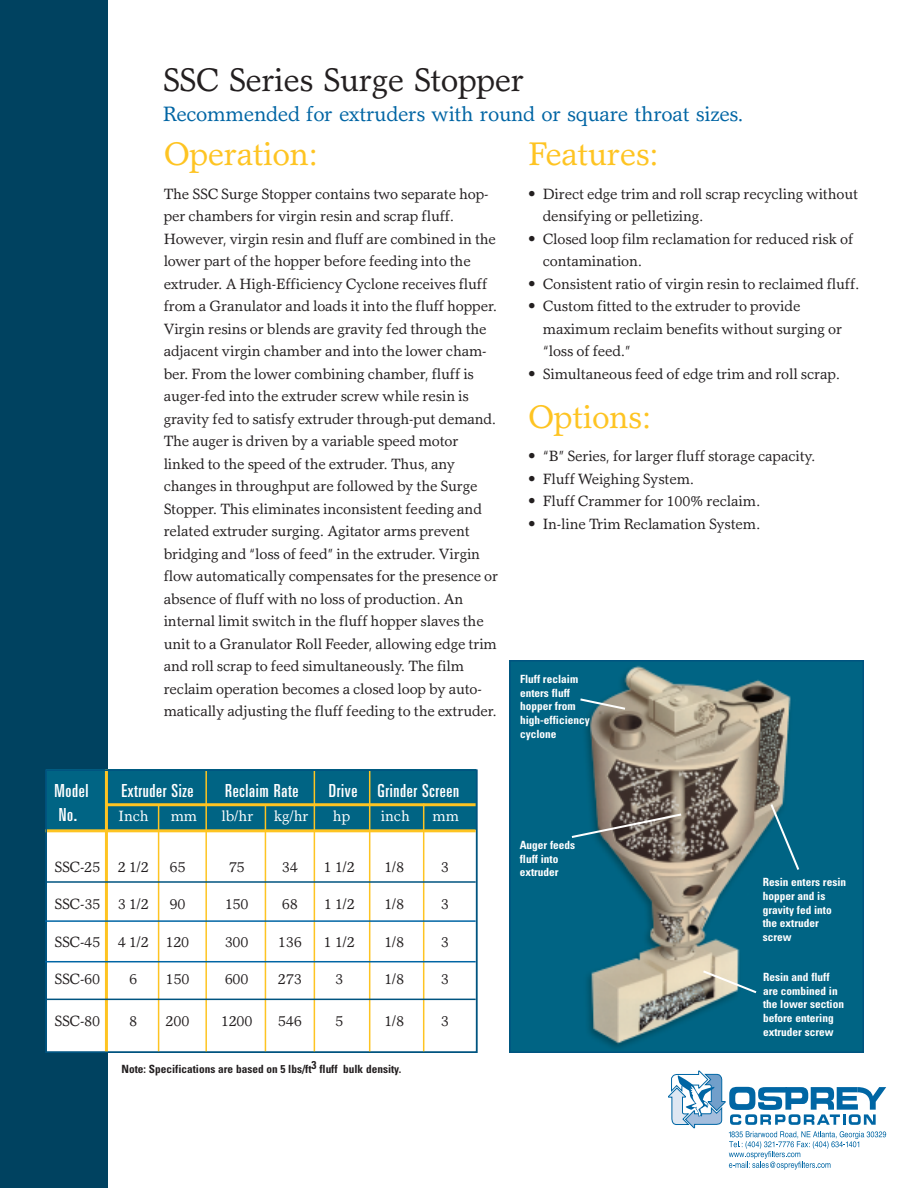
<style>
.page{position:relative;width:918px;height:1188px;background:#fff}
.page>*{position:absolute;margin:0;border:0;box-sizing:border-box;transform-origin:0 0}
.t1{font:33px "Garth Graphic";letter-spacing:-.015em;color:#fec422}
.t2{font:33px "Garth Graphic";letter-spacing:-.015em;color:#231f20}
.t3{font:21px "Garth Graphic";letter-spacing:-.015em;color:#0065a4}
.t4{font:ultra-condensed 18px "Univers";letter-spacing:.035em;color:#fff}
.t5{font:15px/22.5px "Garth Graphic";letter-spacing:-.01em;color:#231f20}
.t6{font:15px "Garth Graphic";letter-spacing:-.01em;color:#fff}
.t7{font:700 condensed 11.25px/13.6px "Univers";color:#fff}
.t8{font:700 condensed 11.25px "Univers";color:#231f20}
.s1{font-family:"Univers";font-stretch:ultra-condensed;font-size:18px}
</style>
<div class="page">
<div style="left:0;top:0;width:108px;height:1188px;background:#004260"></div>
<div style="left:46px;top:770px;width:431px;height:282px;background:#fff"></div>
<div style="left:46px;top:770px;width:430px;height:60px;background:#006484"></div>
<img style="left:512px;top:663px;width:349px;height:387px">
<div style="left:509px;top:660px;width:355px;height:393px;border:2px solid #005480"></div>
<svg style="left:578px;top:697px;width:49px;height:14px"></svg>
<svg style="left:769px;top:802px;width:32px;height:70px;background:#1b718c"></svg>
<svg style="left:570px;top:812px;width:114px;height:27px;background:#616f70"></svg>
<svg style="left:668px;top:1071px;width:218px;height:99px"></svg>
<svg style="left:701px;top:969px;width:58px;height:26px;background:#84a19f"></svg>
<hr style="left:205px;top:771px;width:2px;height:282px;background:#fec422">
<hr style="left:314px;top:771px;width:1px;height:281px;background:#fec422">
<hr style="left:369px;top:771px;width:1px;height:282px;background:#fec422">
<hr style="left:158px;top:805px;width:1px;height:247px;background:#fec422">
<hr style="left:265px;top:805px;width:1px;height:247px;background:#fec422">
<hr style="left:423px;top:804px;width:1px;height:248px;background:#fec422">
<hr style="left:45px;top:829px;width:431px;height:3px;background:#fec422">
<hr style="left:105px;top:803px;width:371px;height:3px;background:#fec422">
<hr style="left:105px;top:769px;width:3px;height:283px;background:#fec422">
<div style="left:45px;top:769px;width:432px;height:284px;border:2px solid #005480"></div>
<hr style="left:45px;top:881px;width:431px;height:2px;background:#005480">
<hr style="left:45px;top:920px;width:431px;height:2px;background:#0065a4">
<hr style="left:45px;top:961px;width:431px;height:1px;background:#0065a4">
<hr style="left:45px;top:999px;width:431px;height:1px;background:#005480">
<h1 class="t2" style="left:163px;top:67px;width:363px">SSC Series Surge Stopper</h1>
<h2 class="t3" style="left:163px;top:106px;width:582px">Recommended for extruders with round or square throat sizes.</h2>
<h1 class="t1" style="left:164px;top:142px;width:156px">Operation:</h1>
<p class="t5" style="left:164px;top:184px;width:336px">The SSC Surge Stopper contains two separate hop&shy;per chambers for virgin resin and scrap fluff.<br>However, virgin resin and fluff are combined in the lower part of the hopper before feeding into the extruder. A High-Efficiency Cyclone receives fluff from a Granulator and loads it into the fluff hopper.<br>Virgin resins or blends are gravity fed through the adjacent virgin chamber and into the lower cham&shy;ber. From the lower combining chamber, fluff is auger-fed into the extruder screw while resin is gravity fed to satisfy extruder through-put demand.<br>The auger is driven by a variable speed motor linked to the speed of the extruder. Thus, any changes in throughput are followed by the Surge Stopper. This eliminates inconsistent feeding and related extruder surging. Agitator arms prevent bridging and “loss of feed” in the extruder. Virgin flow automatically compensates for the presence or absence of fluff with no loss of production. An internal limit switch in the fluff hopper slaves the unit to a Granulator Roll Feeder, allowing edge trim and roll scrap to feed simultaneously. The film reclaim operation becomes a closed loop by auto&shy;matically adjusting the fluff feeding to the extruder.</p>
<p class="t4" style="left:54px;top:784px;width:36px">Model</p>
<p class="t4" style="left:121px;top:784px;width:74px">Extruder Size</p>
<p class="t4" style="left:225px;top:784px;width:75px">Reclaim Rate</p>
<p class="t4" style="left:329px;top:784px;width:132px">Drive Grinder Screen</p>
<p class="t6" style="left:59px;top:810px;width:91px"><span class="s1">No.</span> Inch</p>
<p class="t6" style="left:171px;top:810px;width:28px">mm</p>
<p class="t6" style="left:222px;top:810px;width:33px">lb/hr</p>
<p class="t6" style="left:274px;top:810px;width:36px">kg/hr</p>
<p class="t6" style="left:333px;top:810px;width:19px">hp</p>
<p class="t6" style="left:381px;top:810px;width:30px">inch</p>
<p class="t6" style="left:433px;top:810px;width:28px">mm</p>
<p class="t5" style="left:54px;top:857px;width:96px">SSC-25 2 1/2</p>
<p class="t5" style="left:169px;top:857px;width:17px">65</p>
<p class="t5" style="left:229px;top:857px;width:17px">75</p>
<p class="t5" style="left:282px;top:857px;width:17px">34</p>
<p class="t5" style="left:324px;top:857px;width:33px">1 1/2</p>
<p class="t5" style="left:384px;top:857px;width:22px">1/8</p>
<p class="t5" style="left:441px;top:857px;width:10px">3</p>
<p class="t5" style="left:54px;top:894px;width:96px">SSC-35 3 1/2</p>
<p class="t5" style="left:170px;top:894px;width:17px">90</p>
<p class="t5" style="left:225px;top:894px;width:25px">150</p>
<p class="t5" style="left:282px;top:894px;width:17px">68</p>
<p class="t5" style="left:324px;top:894px;width:33px">1 1/2</p>
<p class="t5" style="left:384px;top:894px;width:22px">1/8</p>
<p class="t5" style="left:441px;top:894px;width:10px">3</p>
<p class="t5" style="left:54px;top:932px;width:136px">SSC-45 4 1/2 120</p>
<p class="t5" style="left:225px;top:932px;width:25px">300</p>
<p class="t5" style="left:278px;top:932px;width:25px">136</p>
<p class="t5" style="left:324px;top:932px;width:33px">1 1/2</p>
<p class="t5" style="left:384px;top:932px;width:22px">1/8</p>
<p class="t5" style="left:441px;top:932px;width:10px">3</p>
<p class="t5" style="left:54px;top:969px;width:47px">SSC-60</p>
<p class="t5" style="left:129px;top:969px;width:10px">6</p>
<p class="t5" style="left:166px;top:969px;width:25px">150</p>
<p class="t5" style="left:225px;top:969px;width:25px">600</p>
<p class="t5" style="left:278px;top:969px;width:25px">273</p>
<p class="t5" style="left:335px;top:969px;width:10px">3</p>
<p class="t5" style="left:384px;top:969px;width:22px">1/8</p>
<p class="t5" style="left:441px;top:969px;width:10px">3</p>
<p class="t5" style="left:54px;top:1011px;width:47px">SSC-80</p>
<p class="t5" style="left:129px;top:1011px;width:10px">8</p>
<p class="t5" style="left:166px;top:1011px;width:25px">200</p>
<p class="t5" style="left:221px;top:1011px;width:33px">1200</p>
<p class="t5" style="left:278px;top:1011px;width:25px">546</p>
<p class="t5" style="left:335px;top:1011px;width:10px">5</p>
<p class="t5" style="left:384px;top:1011px;width:22px">1/8</p>
<p class="t5" style="left:441px;top:1011px;width:10px">3</p>
<p class="t8" style="left:121px;top:1064px;width:281px">Note: Specifications are based on 5 lbs/ft3 fluff bulk density.</p>
<h1 class="t1" style="left:528px;top:142px;width:132px">Features:</h1>
<p class="t5" style="left:543px;top:184px;width:317px;text-indent:-15px">• Direct edge trim and roll scrap recycling without densifying or pelletizing.</p>
<p class="t5" style="left:543px;top:229px;width:312px;text-indent:-15px">• Closed loop film reclamation for reduced risk of contamination.</p>
<p class="t5" style="left:528px;top:274px;width:333px">• Consistent ratio of virgin resin to reclaimed fluff.</p>
<p class="t5" style="left:543px;top:296px;width:301px;text-indent:-15px">• Custom fitted to the extruder to provide maximum reclaim benefits without surging or “loss of feed.”</p>
<p class="t5" style="left:528px;top:364px;width:314px">• Simultaneous feed of edge trim and roll scrap.</p>
<h1 class="t1" style="left:528px;top:404px;width:125px">Options:</h1>
<p class="t5" style="left:528px;top:446px;width:289px">• “B” Series, for larger fluff storage capacity.</p>
<p class="t5" style="left:528px;top:469px;width:168px">• Fluff Weighing System.</p>
<p class="t5" style="left:528px;top:491px;width:234px">• Fluff Crammer for 100% reclaim.</p>
<p class="t5" style="left:528px;top:514px;width:234px">• In-line Trim Reclamation System.</p>
<p class="t7" style="left:520px;top:673px;width:71px">Fluff reclaim enters fluff hopper from high-efficiency cyclone</p>
<p class="t7" style="left:520px;top:839px;width:57px">Auger feeds fluff into extruder</p>
<p class="t7" style="left:763px;top:877px;width:85px">Resin enters resin hopper and is gravity fed into the extruder screw</p>
<p class="t7" style="left:763px;top:971px;width:82px">Resin and fluff are combined in the lower section before entering extruder screw</p>
</div>
